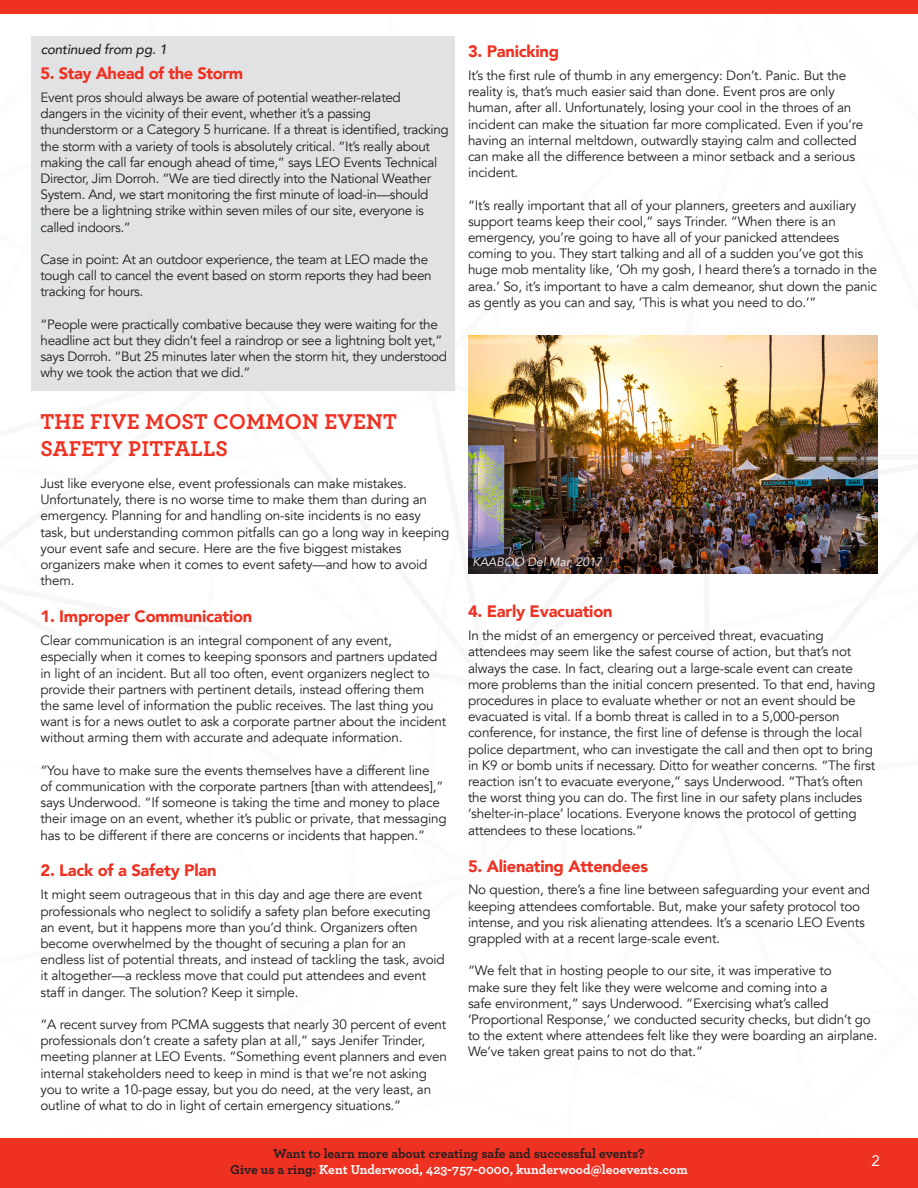
<style>
.page{position:relative;width:918px;height:1188px;background:#fff}
.page>*{position:absolute;margin:0;border:0;box-sizing:border-box;transform-origin:0 0}
.t1{font:700 22.5px/27px "Archer";letter-spacing:.01em;color:#ef3122}
.t2{font:900 16.5px "Avenir";letter-spacing:-.015em;color:#ef3122}
.t3{font:15px "Avenir";color:#fff}
.t4{font:13.5px/16.2px "Avenir";letter-spacing:-.015em;color:#231f20}
.t5{font:700 13.5px/16.5px "Archer";color:#231f20;text-align:center}
.t6{font:italic 500 13.5px "Avenir";letter-spacing:-.01em;color:#231f20}
.t7{font:italic 12px "Avenir";color:#fff}
.s1{color:#fff}
</style>
<div class="page">
<div style="left:0;top:1138px;width:918px;height:50px;background:#ef3122"></div>
<div style="left:0;top:0;width:918px;height:14px;background:#ef3122"></div>
<div style="left:31px;top:36px;width:424px;height:354px;background:#e1e2e4"></div>
<img style="left:468px;top:336px;width:410px;height:238px">
<p class="t6" style="left:41px;top:41px;width:128px">continued from pg. 1</p>
<p class="t2" style="left:40px;top:59px;width:204px">5. Stay Ahead of the Storm</p>
<p class="t4" style="left:40px;top:90px;width:410px">Event pros should always be aware of potential weather-related dangers in the vicinity of their event, whether it’s a passing thunderstorm or a Category 5 hurricane. If a threat is identified, tracking the storm with a variety of tools is absolutely critical. “It’s really about making the call far enough ahead of time,” says LEO Events Technical Director, Jim Dorroh. “We are tied directly into the National Weather System. And, we start monitoring the first minute of load-in—should there be a lightning strike within seven miles of our site, everyone is called indoors.”</p>
<p class="t4" style="left:40px;top:252px;width:393px">Case in point: At an outdoor experience, the team at LEO made the tough call to cancel the event based on storm reports they had been tracking for hours.</p>
<p class="t4" style="left:40px;top:316px;width:408px">“People were practically combative because they were waiting for the headline act but they didn’t feel a raindrop or see a lightning bolt yet,” says Dorroh. “But 25 minutes later when the storm hit, they understood why we took the action that we did.”</p>
<p class="t1" style="left:40px;top:406px;width:358px">THE FIVE MOST COMMON EVENT<br>SAFETY PITFALLS</p>
<p class="t4" style="left:40px;top:476px;width:410px">Just like everyone else, event professionals can make mistakes.<br>Unfortunately, there is no worse time to make them than during an emergency. Planning for and handling on-site incidents is no easy task, but understanding common pitfalls can go a long way in keeping your event safe and secure. Here are the five biggest mistakes organizers make when it comes to event safety—and how to avoid them.</p>
<p class="t2" style="left:40px;top:602px;width:213px">1. Improper Communication</p>
<p class="t4" style="left:40px;top:633px;width:407px">Clear communication is an integral component of any event, especially when it comes to keeping sponsors and partners updated in light of an incident. But all too often, event organizers neglect to provide their partners with pertinent details, instead offering them the same level of information the public receives. The last thing you want is for a news outlet to ask a corporate partner about the incident without arming them with accurate and adequate information.</p>
<p class="t4" style="left:40px;top:762px;width:408px">“You have to make sure the events themselves have a different line<br>of communication with the corporate partners [than with attendees],” says Underwood. “If someone is taking the time and money to place their image on an event, whether it’s public or private, that messaging has to be different if there are concerns or incidents that happen.”</p>
<p class="t2" style="left:40px;top:857px;width:178px">2. Lack of a Safety Plan</p>
<p class="t4" style="left:40px;top:887px;width:406px">It might seem outrageous that in this day and age there are event professionals who neglect to solidify a safety plan before executing an event, but it happens more than you’d think. Organizers often become overwhelmed by the thought of securing a plan for an endless list of potential threats, and instead of tackling the task, avoid it altogether—a reckless move that could put attendees and event staff in danger. The solution? Keep it simple.</p>
<p class="t4" style="left:40px;top:1016px;width:408px">“A recent survey from PCMA suggests that nearly 30 percent of event professionals don’t create a safety plan at all,” says Jenifer Trinder, meeting planner at LEO Events. “Something event planners and even internal stakeholders need to keep in mind is that we’re not asking you to write a 10-page essay, but you do need, at the very least, an outline of what to do in light of certain emergency situations.”</p>
<p class="t2" style="left:468px;top:37px;width:93px">3. Panicking</p>
<p class="t4" style="left:468px;top:67px;width:397px">It’s the first rule of thumb in any emergency: Don’t. Panic. But the reality is, that’s much easier said than done. Event pros are only human, after all. Unfortunately, losing your cool in the throes of an incident can make the situation far more complicated. Even if you’re having an internal meltdown, outwardly staying calm and collected can make all the difference between a minor setback and a serious incident.</p>
<p class="t4" style="left:468px;top:197px;width:411px">“It’s really important that all of your planners, greeters and auxiliary support teams keep their cool,” says Trinder. “When there is an emergency, you’re going to have all of your panicked attendees coming to you. They start talking and all of a sudden you’ve got this huge mob mentality like, ‘Oh my gosh, I heard there’s a tornado in the area.’ So, it’s important to have a calm demeanor, shut down the panic as gently as you can and say, ‘This is what you need to do.’”</p>
<p class="t7" style="left:472px;top:555px;width:131px">KAABOO Del Mar, 2017</p>
<p class="t2" style="left:468px;top:597px;width:146px">4. Early Evacuation</p>
<p class="t4" style="left:468px;top:628px;width:409px">In the midst of an emergency or perceived threat, evacuating attendees may seem like the safest course of action, but that’s not always the case. In fact, clearing out a large-scale event can create more problems than the initial concern presented. To that end, having procedures in place to evaluate whether or not an event should be evacuated is vital. If a bomb threat is called in to a 5,000-person conference, for instance, the first line of defense is through the local police department, who can investigate the call and then opt to bring in K9 or bomb units if necessary. Ditto for weather concerns. “The first reaction isn’t to evacuate everyone,” says Underwood. “That’s often the worst thing you can do. The first line in our safety plans includes ‘shelter-in-place’ locations. Everyone knows the protocol of getting attendees to these locations.”</p>
<p class="t2" style="left:468px;top:852px;width:182px">5. Alienating Attendees</p>
<p class="t4" style="left:468px;top:882px;width:404px">No question, there’s a fine line between safeguarding your event and keeping attendees comfortable. But, make your safety protocol too intense, and you risk alienating attendees. It’s a scenario LEO Events grappled with at a recent large-scale event.</p>
<p class="t4" style="left:468px;top:963px;width:411px">“We felt that in hosting people to our site, it was imperative to<br>make sure they felt like they were welcome and coming into a<br>safe environment,” says Underwood. “Exercising what’s called ‘Proportional Response,’ we conducted security checks, but didn’t go to the extent where attendees felt like they were boarding an airplane.<br>We’ve taken great pains to not do that.”</p>
<p class="t5" style="left:230px;top:1144px;width:459px">Want to learn more about creating safe and successful events?<br>Give us a ring: <span class="s1">Kent Underwood, 423-757-0000, kunderwood@leoevents.com</span></p>
<p class="t3" style="left:872px;top:1149px;width:10px">2</p>
</div>
